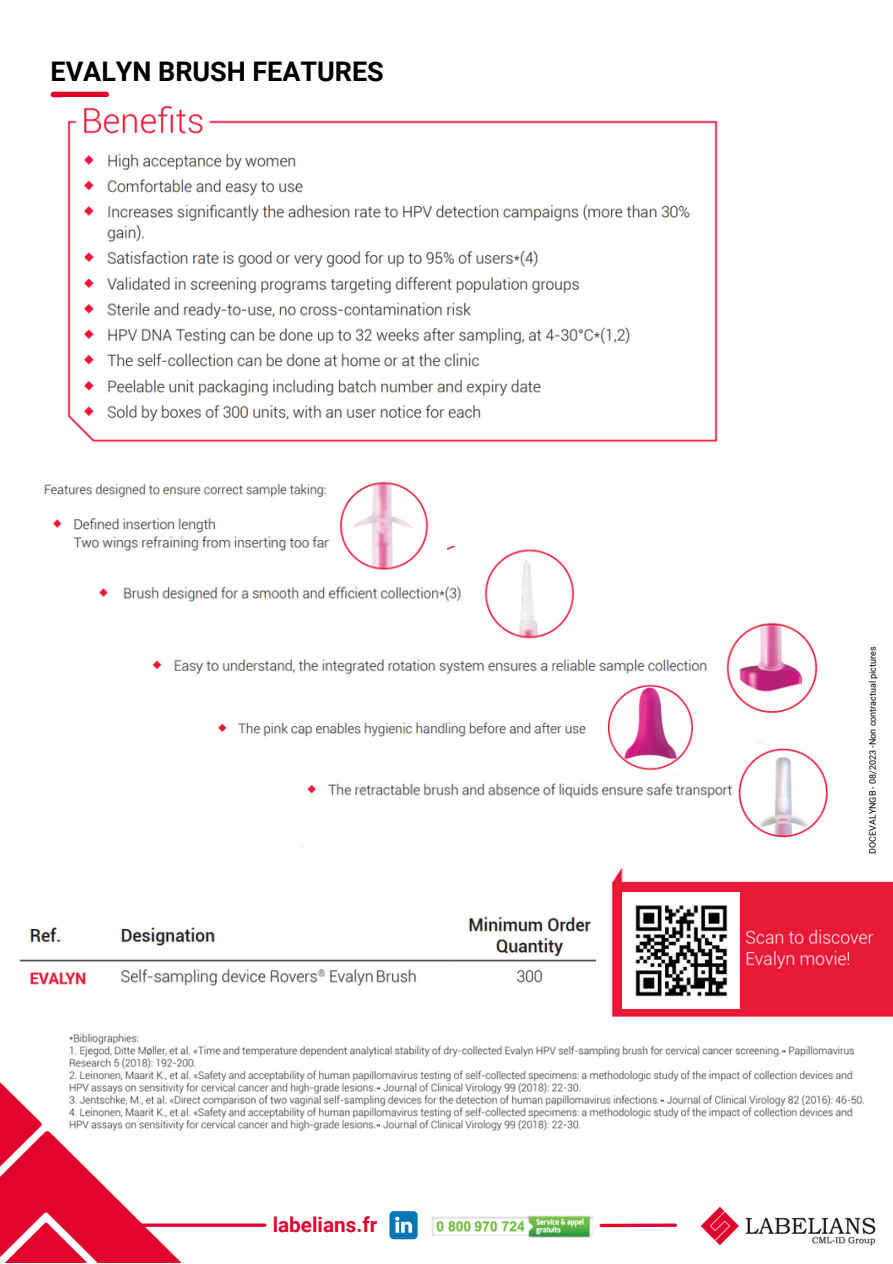
<style>
.page{position:relative;width:893px;height:1264px;background:#fff}
.page>*{position:absolute;margin:0;border:0;box-sizing:border-box;transform-origin:0 0}
.t1{font:700 27px "Roboto";color:#000}
.t2{font:700 20.7px "Roboto";color:#e1042d}
.t3{font:9px "Roboto";color:#000}
</style>
<div class="page">
<div style="left:53px;top:92px;width:53px;height:5px;background:#e00029"></div>
<img style="left:0;top:1082px;width:191px;height:180px">
<img style="left:700px;top:1206px;width:176px;height:40px">
<img style="left:432px;top:1215px;width:162px;height:23px">
<hr style="left:108px;top:1223px;width:157px;height:3px;background:#e1052d">
<svg style="left:389px;top:1211px;width:28px;height:28px"></svg>
<svg style="left:601px;top:1223px;width:74px;height:4px"></svg>
<img style="left:67px;top:105px;width:651px;height:337px">
<img style="left:19px;top:916px;width:577px;height:70px">
<img style="left:64px;top:1033px;width:800px;height:106px">
<img style="left:611px;top:868px;width:281px;height:149px">
<img style="left:622px;top:892px;width:117px;height:116px">
<img style="left:152px;top:622px;width:666px;height:91px">
<img style="left:98px;top:546px;width:488px;height:100px">
<img style="left:52px;top:481px;width:394px;height:93px">
<img style="left:307px;top:742px;width:521px;height:96px">
<img style="left:214px;top:684px;width:494px;height:91px">
<img style="left:44px;top:481px;width:299px;height:20px">
<p class="t1" style="left:51px;top:56px;width:334px">EVALYN BRUSH FEATURES</p>
<p class="t2" style="left:273px;top:1213px;width:106px">labelians.fr</p>
<p class="t3" style="left:867px;top:853px;width:208px;rotate:-90deg">DOCEVALYNGB - 08/2023 -Non contractual pictures</p>
</div>
